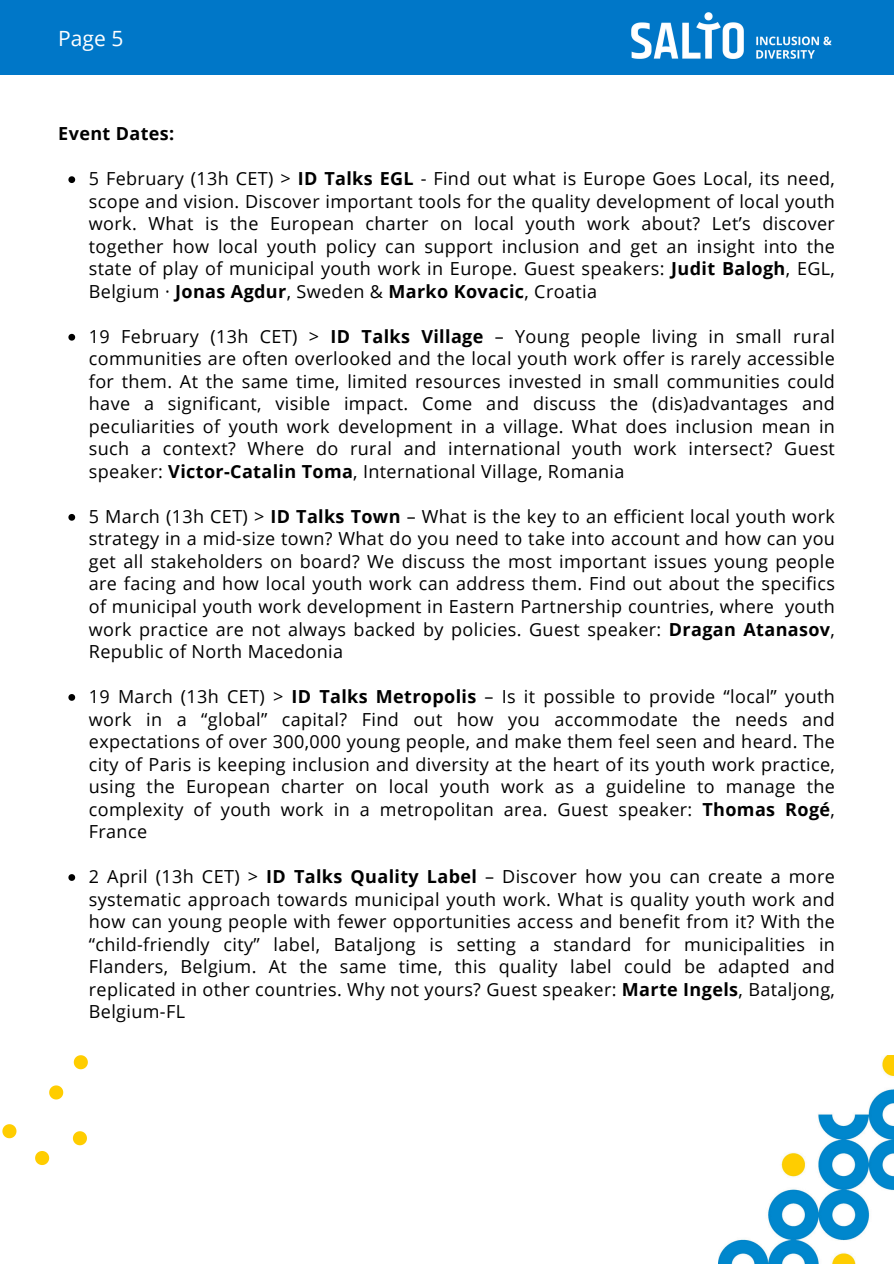
<style>
.page{position:relative;width:894px;height:1264px;background:#fff}
.page>*{position:absolute;margin:0;border:0;box-sizing:border-box;transform-origin:0 0}
.t1{font:21px "Open Sans";color:#fff}
.t2{font:18px/22.5px "Open Sans";letter-spacing:.02em;color:#000;text-align:justify}
.t3{font:700 18px "Open Sans";letter-spacing:.02em;color:#000}
.s1{font-weight:700}
</style>
<div class="page">
<div style="left:0;top:0;width:893px;height:74px;background:#0077c8"></div>
<img style="left:631px;top:12px;width:201px;height:47px">
<img style="left:718px;top:1055px;width:175px;height:208px">
<svg style="left:68px;top:176px;width:7px;height:7px"></svg>
<svg style="left:68px;top:334px;width:7px;height:6px"></svg>
<svg style="left:68px;top:514px;width:7px;height:6px"></svg>
<svg style="left:68px;top:694px;width:7px;height:6px"></svg>
<svg style="left:68px;top:874px;width:7px;height:6px"></svg>
<svg style="left:2px;top:1124px;width:14px;height:14px"></svg>
<svg style="left:73px;top:1131px;width:14px;height:14px"></svg>
<svg style="left:74px;top:1055px;width:14px;height:14px"></svg>
<svg style="left:49px;top:1085px;width:14px;height:14px"></svg>
<svg style="left:35px;top:1151px;width:14px;height:13px"></svg>
<p class="t1" style="left:58px;top:24px;width:67px">Page 5</p>
<p class="t3" style="left:58px;top:121px;width:117px">Event Dates:</p>
<h1 class="t2" style="left:89px;top:167px;width:747px">5 February (13h CET) &gt; <span class="s1">ID Talks EGL</span> - Find out what is Europe Goes Local, its need, scope and vision. Discover important tools for the quality development of local youth work. What is the European charter on local youth work about? Let’s discover together how local youth policy can support inclusion and get an insight into the state of play of municipal youth work in Europe. Guest speakers: <span class="s1">Judit Balogh</span>, EGL, Belgium · <span class="s1">Jonas Agdur</span>, Sweden &amp; <span class="s1">Marko Kovacic</span>, Croatia</h1>
<p class="t2" style="left:89px;top:324px;width:747px">19 February (13h CET) &gt; <span class="s1">ID Talks Village</span> – Young people living in small rural communities are often overlooked and the local youth work offer is rarely accessible for them. At the same time, limited resources invested in small communities could have a significant, visible impact. Come and discuss the (dis)advantages and peculiarities of youth work development in a village. What does inclusion mean in such a context? Where do rural and international youth work intersect? Guest speaker: <span class="s1">Victor-Catalin Toma</span>, International Village, Romania</p>
<h2 class="t2" style="left:89px;top:504px;width:747px">5 March (13h CET) &gt; <span class="s1">ID Talks Town</span> – What is the key to an efficient local youth work strategy in a mid-size town? What do you need to take into account and how can you get all stakeholders on board? We discuss the most important issues young people are facing and how local youth work can address them. Find out about the specifics of municipal youth work development in Eastern Partnership countries, where youth work practice are not always backed by policies. Guest speaker: <span class="s1">Dragan Atanasov</span>, Republic of North Macedonia</h2>
<p class="t2" style="left:89px;top:684px;width:747px">19 March (13h CET) &gt; <span class="s1">ID Talks Metropolis</span> – Is it possible to provide “local” youth work in a “global” capital? Find out how you accommodate the needs and expectations of over 300,000 young people, and make them feel seen and heard. The city of Paris is keeping inclusion and diversity at the heart of its youth work practice, using the European charter on local youth work as a guideline to manage the complexity of youth work in a metropolitan area. Guest speaker: <span class="s1">Thomas Rogé</span>, France</p>
<p class="t2" style="left:89px;top:864px;width:747px">2 April (13h CET) &gt; <span class="s1">ID Talks Quality Label</span> – Discover how you can create a more systematic approach towards municipal youth work. What is quality youth work and how can young people with fewer opportunities access and benefit from it? With the “child-friendly city” label, Bataljong is setting a standard for municipalities in Flanders, Belgium. At the same time, this quality label could be adapted and replicated in other countries. Why not yours? Guest speaker: <span class="s1">Marte Ingels</span>, Bataljong, Belgium-FL</p>
</div>
